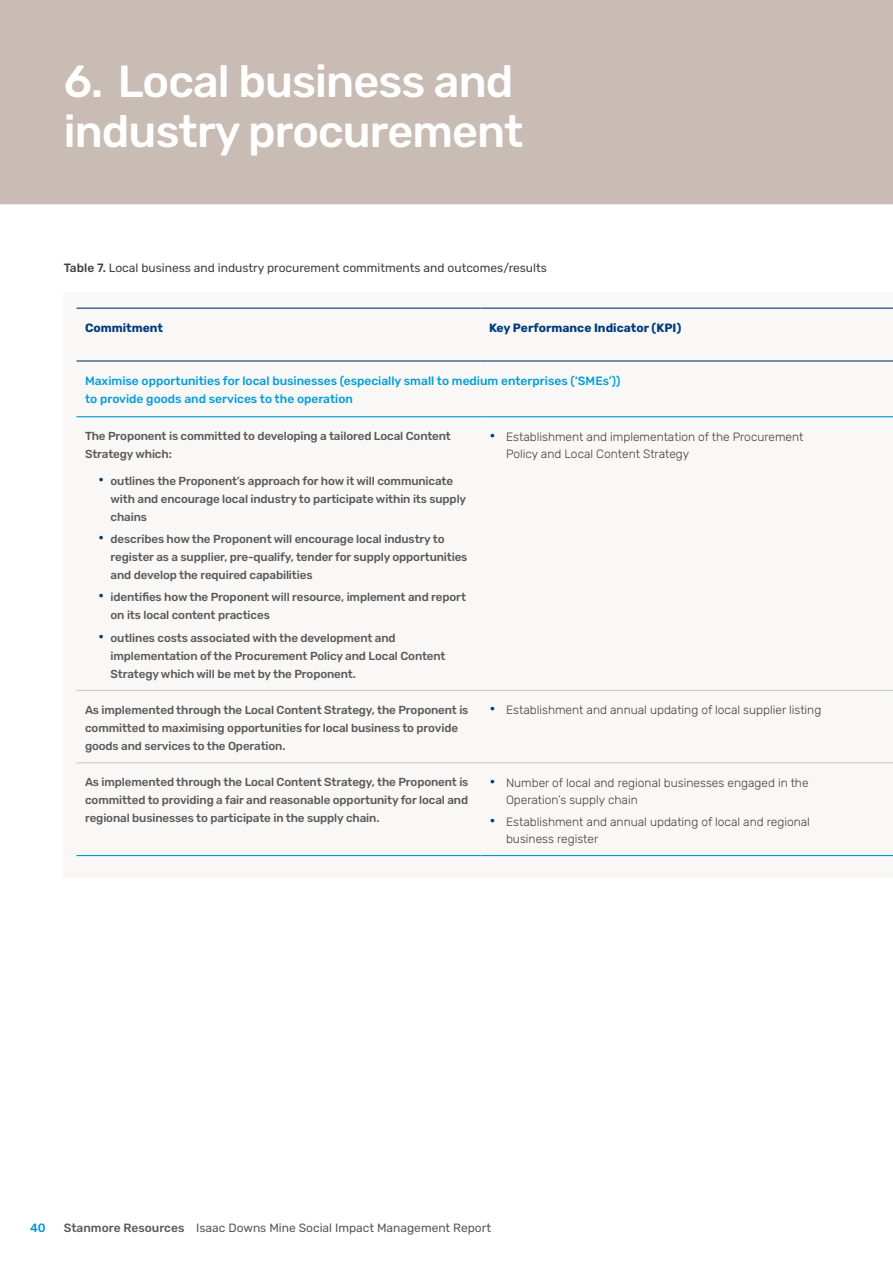
<style>
.page{position:relative;width:893px;height:1263px;background:#fff}
.page>*{position:absolute;margin:0;border:0;box-sizing:border-box;transform-origin:0 0}
.t1{font:500 45px/49.5px "Rubik";letter-spacing:-.02em;color:#fff}
.t2{font:300 12px/17.2px "Rubik";color:#414042}
.t3{font:500 12px/18px "Rubik";color:#009eda}
.t4{font:12px "Rubik";color:#414042}
.t5{font:12px "Rubik";color:#58595b}
.t6{font:700 12px "Rubik";color:#003c7c}
.t7{font:500 12px "Rubik";color:#0096d6}
.t8{font:500 11.7px/18px "Rubik";letter-spacing:-.01em;color:#58595b}
.s1{font-weight:500}
.s2{font-weight:300;font-size:18px;color:#003c7c}
.s3{font-size:18px;color:#003c7c}
</style>
<div class="page">
<div style="left:0;top:0;width:893px;height:204px;background:#c8bcb4"></div>
<div style="left:64px;top:292px;width:829px;height:586px;background:#f9f8f6"></div>
<hr style="left:77px;top:416px;width:403px;height:1px;background:#0096d6">
<hr style="left:480px;top:416px;width:413px;height:1px;background:#0096d6">
<hr style="left:77px;top:855px;width:403px;height:1px;background:#0096d6">
<hr style="left:480px;top:855px;width:413px;height:1px;background:#0096d6">
<hr style="left:77px;top:308px;width:403px;height:1px;background:#003c7c">
<hr style="left:480px;top:308px;width:413px;height:1px;background:#003c7c">
<hr style="left:77px;top:360px;width:403px;height:1px;background:#003c7c">
<hr style="left:480px;top:360px;width:413px;height:1px;background:#003c7c">
<hr style="left:77px;top:690px;width:403px;height:1px;background:#c1c5ca">
<hr style="left:480px;top:690px;width:413px;height:1px;background:#c1c5ca">
<hr style="left:77px;top:762px;width:403px;height:1px;background:#c1c5ca">
<hr style="left:480px;top:762px;width:413px;height:1px;background:#c1c5ca">
<h1 class="t1" style="left:64px;top:58px;width:461px">6. Local business and industry procurement</h1>
<p class="t4" style="left:64px;top:261px;width:485px"><span class="s1">Table 7.</span> Local business and industry procurement commitments and outcomes/results</p>
<p class="t6" style="left:85px;top:321px;width:80px">Commitment</p>
<p class="t6" style="left:489px;top:321px;width:194px">Key Performance Indicator (KPI)</p>
<p class="t3" style="left:85px;top:373px;width:537px">Maximise opportunities for local businesses (especially small to medium enterprises (‘SMEs’)) to provide goods and services to the operation</p>
<p class="t8" style="left:85px;top:428px;width:367px">The Proponent is committed to developing a tailored Local Content<br>Strategy which:</p>
<p class="t8" style="left:111px;top:472px;width:357px;text-indent:-13px"><span class="s2">•</span> outlines the Proponent’s approach for how it will communicate with and encourage local industry to participate within its supply chains</p>
<p class="t8" style="left:111px;top:530px;width:358px;text-indent:-13px"><span class="s2">•</span> describes how the Proponent will encourage local industry to register as a supplier, pre-qualify, tender for supply opportunities and develop the required capabilities</p>
<p class="t8" style="left:111px;top:589px;width:357px;text-indent:-13px"><span class="s2">•</span> identifies how the Proponent will resource, implement and report on its local content practices</p>
<p class="t8" style="left:111px;top:629px;width:336px;text-indent:-13px"><span class="s2">•</span> outlines costs associated with the development and implementation of the Procurement Policy and Local Content<br>Strategy which will be met by the Proponent.</p>
<p class="t2" style="left:506px;top:428px;width:299px;text-indent:-17px"><span class="s3">•</span> Establishment and implementation of the Procurement<br>Policy and Local Content Strategy</p>
<p class="t8" style="left:85px;top:701px;width:385px">As implemented through the Local Content Strategy, the Proponent is committed to maximising opportunities for local business to provide goods and services to the Operation.</p>
<p class="t2" style="left:489px;top:702px;width:334px"><span class="s3">•</span> Establishment and annual updating of local supplier listing</p>
<p class="t8" style="left:85px;top:774px;width:385px;text-align:justify">As implemented through the Local Content Strategy, the Proponent is committed to providing a fair and reasonable opportunity for local and regional businesses to participate in the supply chain.</p>
<p class="t2" style="left:506px;top:774px;width:304px;text-indent:-17px"><span class="s3">•</span> Number of local and regional businesses engaged in the<br>Operation’s supply chain</p>
<p class="t2" style="left:506px;top:813px;width:305px;text-indent:-17px"><span class="s3">•</span> Establishment and annual updating of local and regional business register</p>
<p class="t7" style="left:30px;top:1220px;width:17px">40</p>
<p class="t5" style="left:64px;top:1221px;width:429px"><span class="s1">Stanmore Resources</span> Isaac Downs Mine Social Impact Management Report</p>
</div>
